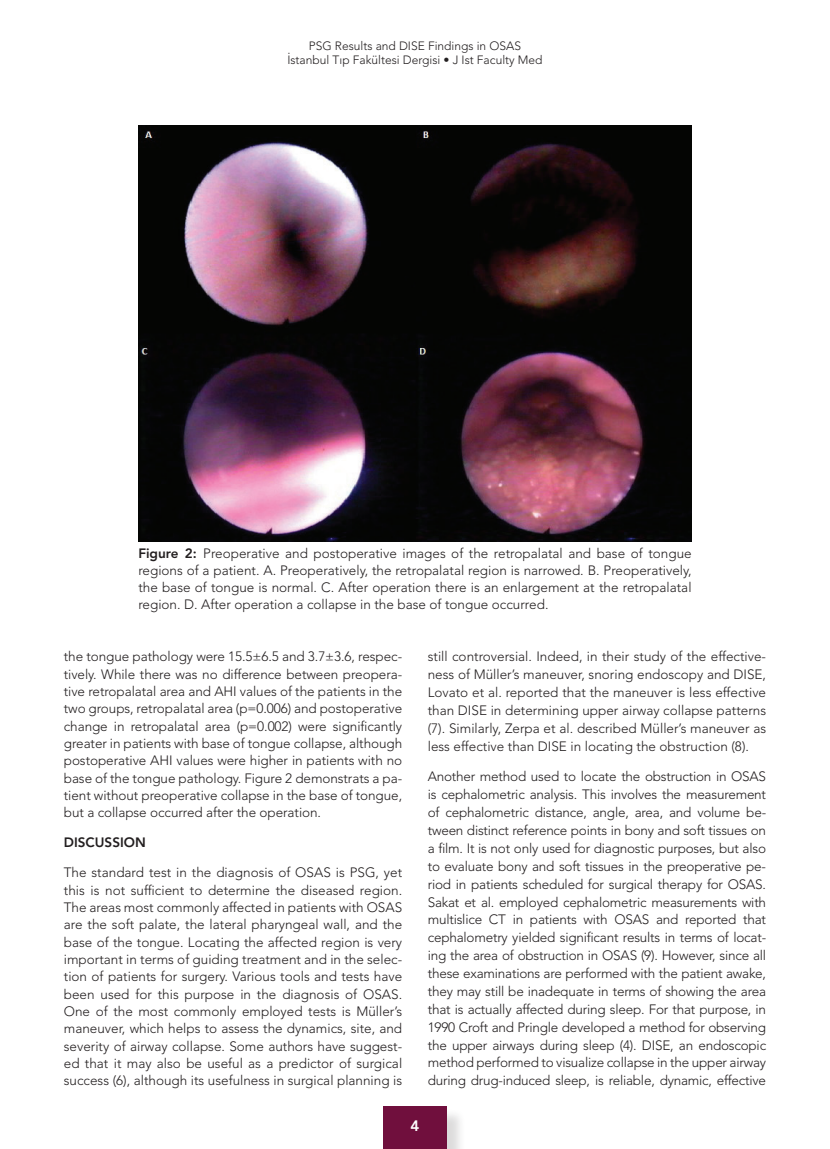
<style>
.page{position:relative;width:830px;height:1149px;background:#fff}
.page>*{position:absolute;margin:0;border:0;box-sizing:border-box;transform-origin:0 0}
.t1{font:800 15px "Avenir LT Std";color:#fff}
.t2{font:300 13.5px/17.2px "Avenir LT Std";color:#231f20;text-align:justify}
.t3{font:800 13.5px "Avenir LT Std";color:#231f20}
.t4{font:300 12px/14.4px "Avenir LT Std";color:#231f20;text-align:center}
.s1{font-weight:800}
</style>
<div class="page">
<div style="left:385px;top:1108px;width:80px;height:40px;background:#231f20;opacity:.16"></div>
<div style="left:383px;top:1106px;width:63px;height:42px;background:#700f3d"></div>
<img style="left:138px;top:125px;width:553px;height:416px">
<p class="t4" style="left:287px;top:39px;width:256px">PSG Results and DISE Findings in OSAS<br>İstanbul Tıp Fakültesi Dergisi • J Ist Faculty Med</p>
<p class="t2" style="left:138px;top:544px;width:554px"><span class="s1">Figure 2:</span> Preoperative and postoperative images of the retropalatal and base of tongue regions of a patient. A. Preoperatively, the retropalatal region is narrowed. B. Preoperatively, the base of tongue is normal. C. After operation there is an enlargement at the retropalatal region. D. After operation a collapse in the base of tongue occurred.</p>
<p class="t2" style="left:64px;top:647px;width:340px">the tongue pathology were 15.5±6.5 and 3.7±3.6, respec&shy;tively. While there was no difference between preopera&shy;tive retropalatal area and AHI values of the patients in the two groups, retropalatal area (p=0.006) and postoperative change in retropalatal area (p=0.002) were significantly greater in patients with base of tongue collapse, although postoperative AHI values were higher in patients with no base of the tongue pathology. Figure 2 demonstrats a pa&shy;tient without preoperative collapse in the base of tongue, but a collapse occurred after the operation.</p>
<p class="t3" style="left:64px;top:834px;width:83px">DISCUSSION</p>
<p class="t2" style="left:64px;top:863px;width:340px">The standard test in the diagnosis of OSAS is PSG, yet this is not sufficient to determine the diseased region.<br>The areas most commonly affected in patients with OSAS are the soft palate, the lateral pharyngeal wall, and the base of the tongue. Locating the affected region is very important in terms of guiding treatment and in the selec&shy;tion of patients for surgery. Various tools and tests have been used for this purpose in the diagnosis of OSAS.<br>One of the most commonly employed tests is Müller’s maneuver, which helps to assess the dynamics, site, and severity of airway collapse. Some authors have suggest&shy;ed that it may also be useful as a predictor of surgical success (6), although its usefulness in surgical planning is</p>
<p class="t2" style="left:427px;top:647px;width:340px;line-height:17.9px">still controversial. Indeed, in their study of the effective&shy;ness of Müller’s maneuver, snoring endoscopy and DISE, Lovato et al. reported that the maneuver is less effective than DISE in determining upper airway collapse patterns (7). Similarly, Zerpa et al. described Müller’s maneuver as less effective than DISE in locating the obstruction (8).</p>
<p class="t2" style="left:427px;top:767px;width:340px;line-height:17.9px">Another method used to locate the obstruction in OSAS is cephalometric analysis. This involves the measurement of cephalometric distance, angle, area, and volume be&shy;tween distinct reference points in bony and soft tissues on a film. It is not only used for diagnostic purposes, but also to evaluate bony and soft tissues in the preoperative pe&shy;riod in patients scheduled for surgical therapy for OSAS.<br>Sakat et al. employed cephalometric measurements with multislice CT in patients with OSAS and reported that cephalometry yielded significant results in terms of locat&shy;ing the area of obstruction in OSAS (9). However, since all these examinations are performed with the patient awake, they may still be inadequate in terms of showing the area that is actually affected during sleep. For that purpose, in 1990 Croft and Pringle developed a method for observing the upper airways during sleep (4). DISE, an endoscopic method performed to visualize collapse in the upper airway during drug-induced sleep, is reliable, dynamic, effective</p>
<p class="t1" style="left:410px;top:1115px;width:10px">4</p>
</div>
